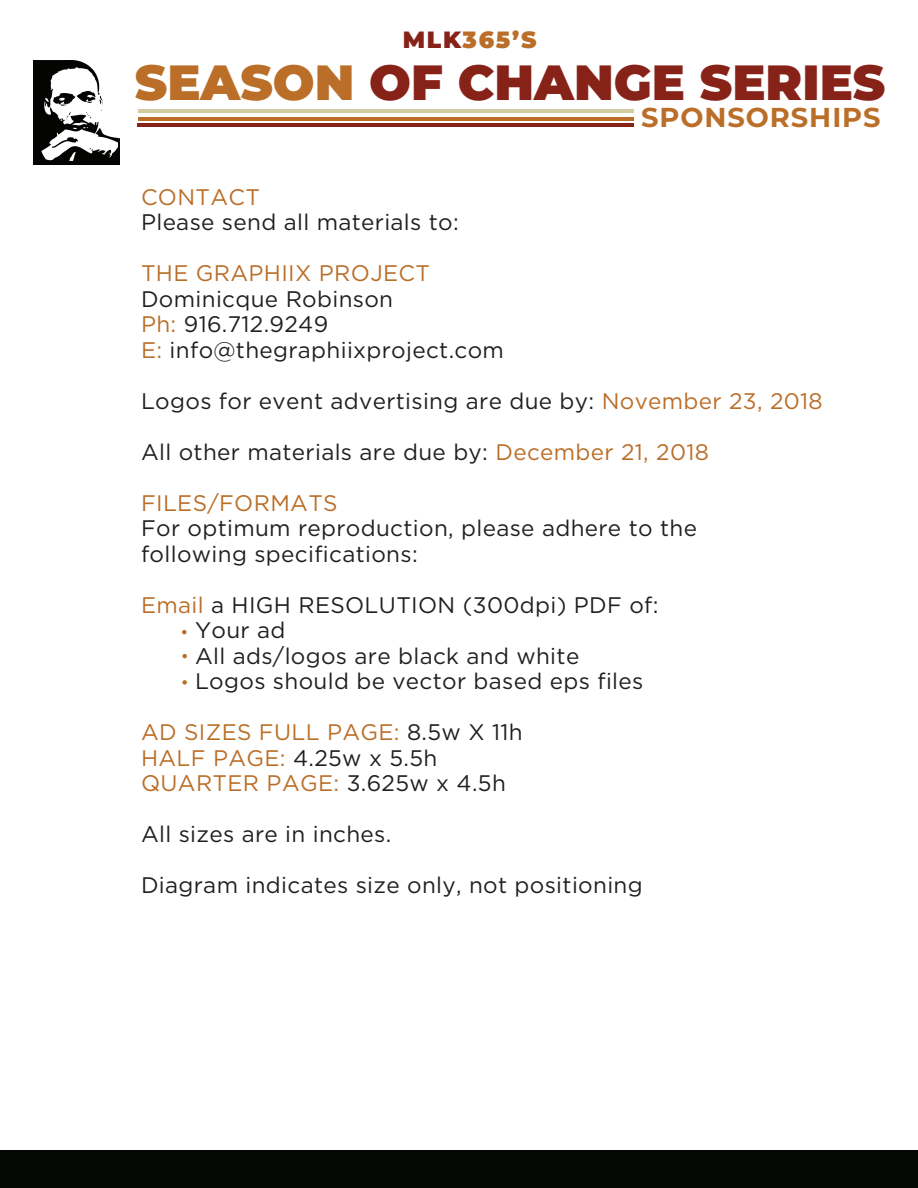
<style>
.page{position:relative;width:918px;height:1188px;background:#fff}
.page>*{position:absolute;margin:0;border:0;box-sizing:border-box;transform-origin:0 0}
.t1{font:900 49.35px "Montserrat";color:#872219}
.t2{font:700 27.3px "Montserrat";letter-spacing:.035em;color:#ba6e28}
.t3{font:900 23.55px "Montserrat";letter-spacing:.07em;color:#ba6e28}
.t4{font:22.5px/25.5px "Gotham";letter-spacing:.015em;color:#231f20}
.t5{font:22.5px/25.5px "Gotham";letter-spacing:.015em;color:#ba6e28}
.s1{color:#872219}
.s2{color:#ba6e28}
.s3{color:#231f20}
</style>
<div class="page">
<div style="left:0;top:1150px;width:918px;height:38px;background:#060806"></div>
<svg style="left:182px;top:630px;width:5px;height:4px"></svg>
<svg style="left:182px;top:654px;width:5px;height:4px"></svg>
<svg style="left:182px;top:680px;width:5px;height:5px"></svg>
<img style="left:33px;top:61px;width:87px;height:103px">
<hr style="left:138px;top:123px;width:496px;height:4px;background:#872219">
<hr style="left:138px;top:117px;width:496px;height:3px;background:#ba6e28">
<hr style="left:138px;top:110px;width:496px;height:3px;background:#d2cca1">
<p class="t3" style="left:403px;top:22px;width:135px"><span class="s1">MLK</span>365’S</p>
<h1 class="t1" style="left:135px;top:46px;width:752px"><span class="s2">SEASON</span> OF CHANGE SERIES</h1>
<p class="t2" style="left:641px;top:98px;width:241px">SPONSORSHIPS</p>
<p class="t5" style="left:141px;top:184px;width:121px">CONTACT</p>
<p class="t4" style="left:141px;top:209px;width:319px">Please send all materials to:</p>
<p class="t5" style="left:141px;top:260px;width:291px">THE GRAPHIIX PROJECT</p>
<p class="t4" style="left:141px;top:286px;width:364px">Dominicque Robinson<br><span class="s2">Ph:</span> 916.712.9249<br><span class="s2">E:</span> info@thegraphiixproject.com</p>
<p class="t4" style="left:141px;top:388px;width:683px">Logos for event advertising are due by: <span class="s2">November 23, 2018</span></p>
<p class="t4" style="left:141px;top:439px;width:569px">All other materials are due by: <span class="s2">December 21, 2018</span></p>
<p class="t5" style="left:141px;top:490px;width:198px">FILES/FORMATS</p>
<p class="t4" style="left:141px;top:515px;width:558px">For optimum reproduction, please adhere to the following specifications:</p>
<p class="t4" style="left:195px;top:592px;width:465px;text-indent:-54px"><span class="s2">Email</span> a HIGH RESOLUTION (300dpi) PDF of:<br>Your ad<br>All ads/logos are black and white<br>Logos should be vector based eps files</p>
<p class="t5" style="left:141px;top:719px;width:383px">AD SIZES FULL PAGE: <span class="s3">8.5w X 11h<br></span>HALF PAGE: <span class="s3">4.25w x 5.5h<br></span>QUARTER PAGE: <span class="s3">3.625w x 4.5h</span></p>
<p class="t4" style="left:141px;top:821px;width:252px">All sizes are in inches.</p>
<p class="t4" style="left:141px;top:872px;width:503px">Diagram indicates size only, not positioning</p>
</div>
